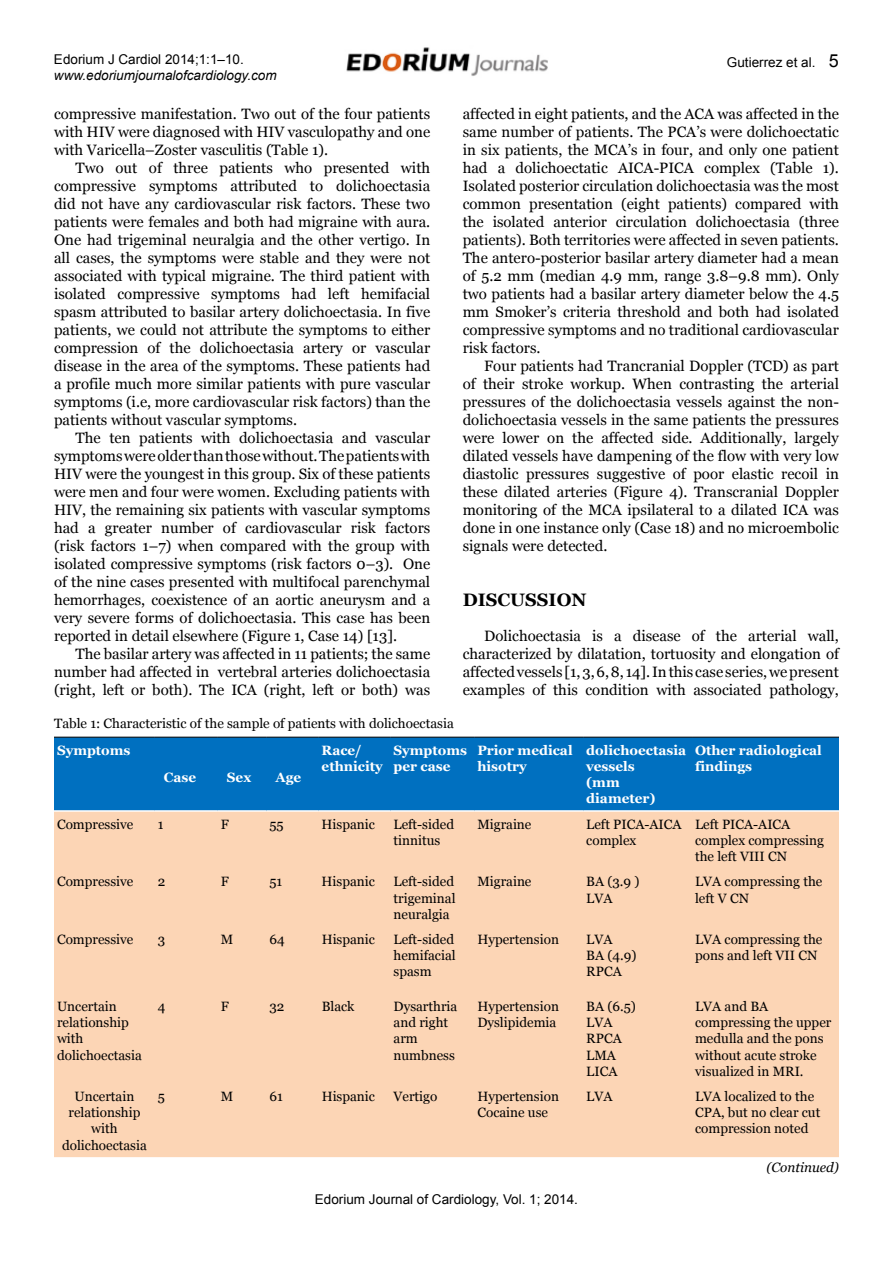
<style>
.page{position:relative;width:893px;height:1263px;background:#fff}
.page>*{position:absolute;margin:0;border:0;box-sizing:border-box;transform-origin:0 0}
.t1{font:700 18px "Georgia";color:#000}
.t2{font:15px/18px "Georgia";color:#000;text-align:justify}
.t3{font:13.5px/16.2px "Georgia";color:#000}
.t4{font:700 13.5px/16.2px "Georgia";color:#fff}
.t5{font:13.5px "Arial";color:#000}
.t6{font:italic 13.5px "Arial";color:#000}
.t7{font:italic 13.5px "Georgia";color:#000}
.s1{font-size:18px}
</style>
<div class="page">
<img style="left:346px;top:47px;width:202px;height:29px">
<div style="left:54px;top:738px;width:785px;height:72px;background:#0070c0"></div>
<div style="left:54px;top:812px;width:785px;height:345px;background:#fcd5b5"></div>
<hr style="left:54px;top:737px;width:101px;height:1px;background:#000">
<hr style="left:155px;top:737px;width:63px;height:1px;background:#000">
<hr style="left:218px;top:737px;width:48px;height:1px;background:#000">
<hr style="left:266px;top:737px;width:53px;height:1px;background:#000">
<hr style="left:319px;top:737px;width:71px;height:1px;background:#000">
<hr style="left:390px;top:737px;width:84px;height:1px;background:#000">
<hr style="left:474px;top:737px;width:109px;height:1px;background:#000">
<hr style="left:583px;top:737px;width:109px;height:1px;background:#000">
<hr style="left:692px;top:737px;width:147px;height:1px;background:#000">
<p class="t5" style="left:54px;top:50px;width:191px">Edorium J Cardiol 2014;1:1–10.</p>
<p class="t6" style="left:54px;top:67px;width:224px">www.edoriumjournalofcardiology.com</p>
<p class="t2" style="left:54px;top:105px;width:378px">compressive manifestation. Two out of the four patients with HIV were diagnosed with HIV vasculopathy and one with Varicella–Zoster vasculitis (Table 1).</p>
<p class="t2" style="left:54px;top:159px;width:378px;text-indent:22px">Two out of three patients who presented with compressive symptoms attributed to dolichoectasia did not have any cardiovascular risk factors. These two patients were females and both had migraine with aura.<br>One had trigeminal neuralgia and the other vertigo. In all cases, the symptoms were stable and they were not associated with typical migraine. The third patient with isolated compressive symptoms had left hemifacial spasm attributed to basilar artery dolichoectasia. In five patients, we could not attribute the symptoms to either compression of the dolichoectasia artery or vascular disease in the area of the symptoms. These patients had a profile much more similar patients with pure vascular symptoms (i.e, more cardiovascular risk factors) than the patients without vascular symptoms.</p>
<p class="t2" style="left:54px;top:429px;width:378px;text-indent:22px">The ten patients with dolichoectasia and vascular symptoms were older than those without. The patients with HIV were the youngest in this group. Six of these patients were men and four were women. Excluding patients with HIV, the remaining six patients with vascular symptoms had a greater number of cardiovascular risk factors (risk factors 1–7) when compared with the group with isolated compressive symptoms (risk factors 0–3). One of the nine cases presented with multifocal parenchymal hemorrhages, coexistence of an aortic aneurysm and a very severe forms of dolichoectasia. This case has been reported in detail elsewhere (Figure 1, Case 14) [13].</p>
<p class="t2" style="left:54px;top:645px;width:378px;text-indent:22px">The basilar artery was affected in 11 patients; the same number had affected in vertebral arteries dolichoectasia (right, left or both). The ICA (right, left or both) was</p>
<p class="t5" style="left:727px;top:54px;width:114px">Gutierrez et al. <span class="s1">5</span></p>
<p class="t2" style="left:463px;top:105px;width:378px">affected in eight patients, and the ACA was affected in the same number of patients. The PCA’s were dolichoectatic in six patients, the MCA’s in four, and only one patient had a dolichoectatic AICA-PICA complex (Table 1).<br>Isolated posterior circulation dolichoectasia was the most common presentation (eight patients) compared with the isolated anterior circulation dolichoectasia (three patients). Both territories were affected in seven patients.<br>The antero-posterior basilar artery diameter had a mean of 5.2 mm (median 4.9 mm, range 3.8–9.8 mm). Only two patients had a basilar artery diameter below the 4.5 mm Smoker’s criteria threshold and both had isolated compressive symptoms and no traditional cardiovascular risk factors.</p>
<p class="t2" style="left:463px;top:357px;width:378px;text-indent:22px">Four patients had Trancranial Doppler (TCD) as part of their stroke workup. When contrasting the arterial pressures of the dolichoectasia vessels against the non&shy;dolichoectasia vessels in the same patients the pressures were lower on the affected side. Additionally, largely dilated vessels have dampening of the flow with very low diastolic pressures suggestive of poor elastic recoil in these dilated arteries (Figure 4). Transcranial Doppler monitoring of the MCA ipsilateral to a dilated ICA was done in one instance only (Case 18) and no microembolic signals were detected.</p>
<p class="t1" style="left:463px;top:590px;width:110px">DISCUSSION</p>
<p class="t2" style="left:463px;top:626px;width:378px;text-indent:22px">Dolichoectasia is a disease of the arterial wall, characterized by dilatation, tortuosity and elongation of affected vessels [1, 3, 6, 8, 14]. In this case series, we present examples of this condition with associated pathology,</p>
<p class="t3" style="left:54px;top:715px;width:401px">Table 1: Characteristic of the sample of patients with dolichoectasia</p>
<p class="t4" style="left:57px;top:742px;width:75px">Symptoms</p>
<p class="t4" style="left:322px;top:742px;width:63px">Race/ ethnicity</p>
<p class="t4" style="left:393px;top:742px;width:75px">Symptoms per case</p>
<p class="t4" style="left:477px;top:742px;width:97px">Prior medical hisotry</p>
<p class="t4" style="left:586px;top:742px;width:101px">dolichoectasia vessels<br>(mm diameter)</p>
<p class="t4" style="left:695px;top:742px;width:128px">Other radiological findings</p>
<p class="t3" style="left:57px;top:816px;width:78px">Compressive</p>
<p class="t3" style="left:158px;top:816px;width:7px">1</p>
<p class="t3" style="left:221px;top:816px;width:10px">F</p>
<p class="t3" style="left:269px;top:816px;width:16px">55</p>
<p class="t3" style="left:322px;top:816px;width:55px">Hispanic</p>
<p class="t3" style="left:394px;top:816px;width:62px">Left-sided tinnitus</p>
<p class="t3" style="left:477px;top:816px;width:56px">Migraine</p>
<p class="t3" style="left:586px;top:816px;width:97px">Left PICA-AICA complex</p>
<p class="t3" style="left:695px;top:816px;width:130px">Left PICA-AICA complex compressing the left VIII CN</p>
<p class="t3" style="left:57px;top:873px;width:78px">Compressive</p>
<p class="t3" style="left:158px;top:873px;width:9px">2</p>
<p class="t3" style="left:221px;top:873px;width:10px">F</p>
<p class="t3" style="left:269px;top:873px;width:14px">51</p>
<p class="t3" style="left:322px;top:873px;width:55px">Hispanic</p>
<p class="t3" style="left:394px;top:873px;width:64px;text-align:justify">Left-sided trigeminal neuralgia</p>
<p class="t3" style="left:477px;top:873px;width:56px">Migraine</p>
<p class="t3" style="left:586px;top:873px;width:55px">BA (3.9 )<br>LVA</p>
<p class="t3" style="left:695px;top:873px;width:129px">LVA compressing the left V CN</p>
<p class="t3" style="left:57px;top:931px;width:78px">Compressive</p>
<p class="t3" style="left:158px;top:931px;width:9px">3</p>
<p class="t3" style="left:221px;top:931px;width:14px">M</p>
<p class="t3" style="left:269px;top:931px;width:17px">64</p>
<p class="t3" style="left:322px;top:931px;width:55px">Hispanic</p>
<p class="t3" style="left:394px;top:931px;width:64px;text-align:justify">Left-sided hemifacial spasm</p>
<p class="t3" style="left:477px;top:931px;width:83px">Hypertension</p>
<p class="t3" style="left:586px;top:931px;width:52px">LVA<br>BA (4.9)<br>RPCA</p>
<p class="t3" style="left:695px;top:931px;width:129px">LVA compressing the pons and left VII CN</p>
<p class="t3" style="left:57px;top:998px;width:86px">Uncertain relationship with dolichoectasia</p>
<p class="t3" style="left:158px;top:998px;width:9px">4</p>
<p class="t3" style="left:221px;top:998px;width:10px">F</p>
<p class="t3" style="left:269px;top:998px;width:16px">32</p>
<p class="t3" style="left:322px;top:998px;width:34px">Black</p>
<p class="t3" style="left:394px;top:998px;width:65px">Dysarthria and right arm numbness</p>
<p class="t3" style="left:477px;top:998px;width:83px">Hypertension<br>Dyslipidemia</p>
<p class="t3" style="left:586px;top:998px;width:51px">BA (6.5)<br>LVA<br>RPCA<br>LMA<br>LICA</p>
<p class="t3" style="left:695px;top:998px;width:138px">LVA and BA compressing the upper medulla and the pons without acute stroke visualized in MRI.</p>
<p class="t3" style="left:62px;top:1088px;width:86px;text-align:center">Uncertain relationship with dolichoectasia</p>
<p class="t3" style="left:158px;top:1088px;width:9px">5</p>
<p class="t3" style="left:221px;top:1088px;width:14px">M</p>
<p class="t3" style="left:269px;top:1088px;width:15px">61</p>
<p class="t3" style="left:322px;top:1088px;width:55px">Hispanic</p>
<p class="t3" style="left:394px;top:1088px;width:45px">Vertigo</p>
<p class="t3" style="left:477px;top:1088px;width:83px">Hypertension<br>Cocaine use</p>
<p class="t3" style="left:586px;top:1088px;width:28px">LVA</p>
<p class="t3" style="left:695px;top:1088px;width:127px">LVA localized to the<br>CPA, but no clear cut compression noted</p>
<p class="t4" style="left:164px;top:769px;width:34px">Case</p>
<p class="t4" style="left:227px;top:769px;width:26px">Sex</p>
<p class="t4" style="left:275px;top:769px;width:27px">Age</p>
<p class="t5" style="left:315px;top:1190px;width:265px">Edorium Journal of Cardiology, Vol. 1; 2014.</p>
<p class="t7" style="left:766px;top:1159px;width:74px">(Continued)</p>
</div>
